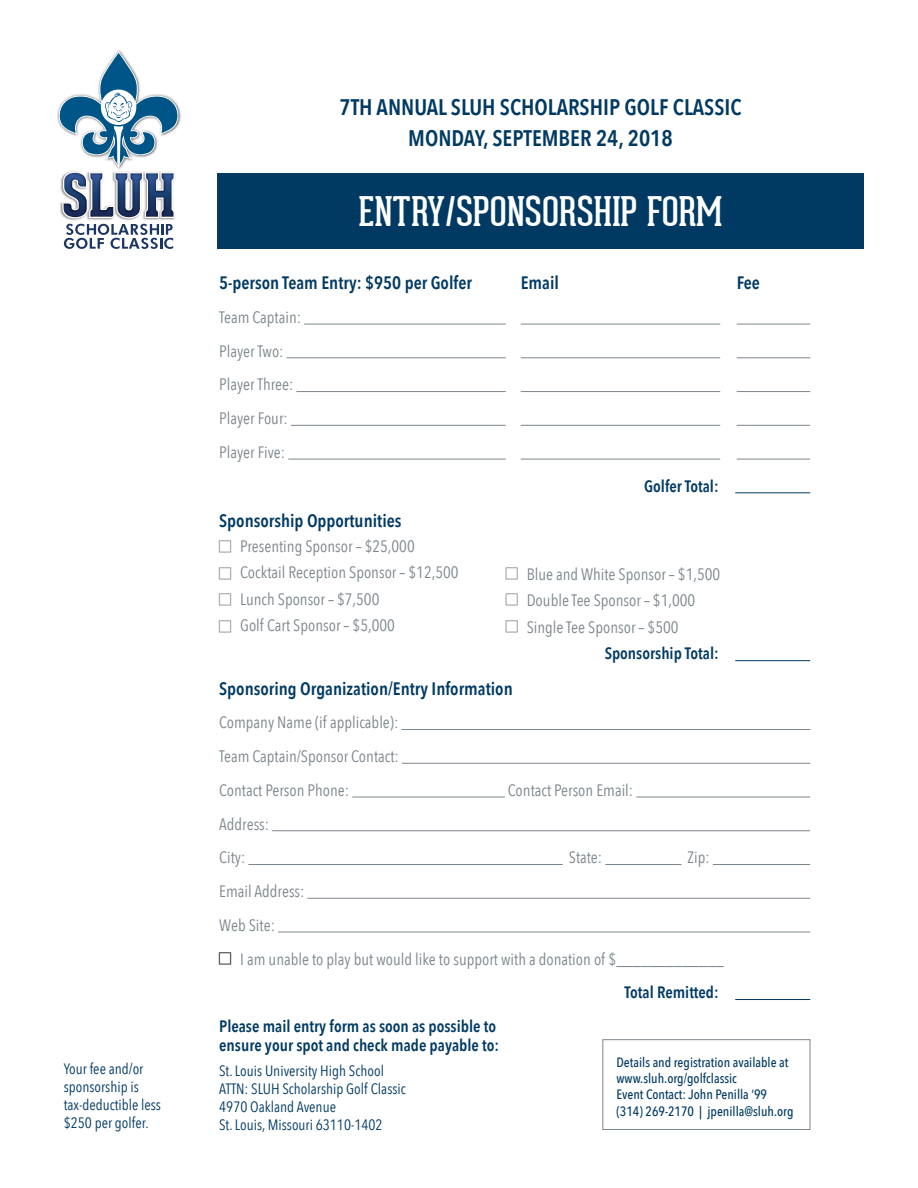
<style>
.page{position:relative;width:918px;height:1188px;background:#fff}
.page>*{position:absolute;margin:0;border:0;box-sizing:border-box;transform-origin:0 0}
.t1{font:39.9px "Geared Slab";color:#fff}
.t2{font:600 22.5px/30.8px "Avenir Next Condensed";color:#003a63;text-align:center}
.t3{font:600 18px "Avenir Next Condensed";color:#003a63}
.t4{font:16.5px/33.8px "Avenir Next Condensed";color:#7d868c}
.t5{font:600 16.5px/19.8px "Avenir Next Condensed";color:#003a63}
.t6{font:15px/18px "Avenir Next Condensed";color:#003a63}
.t7{font:500 13.5px/16.2px "Avenir Next Condensed";color:#003a63}
</style>
<div class="page">
<div style="left:217px;top:173px;width:647px;height:75px;background:#003a63"></div>
<svg style="left:64px;top:224px;width:109px;height:25px"></svg>
<img style="left:65px;top:218px;width:110px;height:3px">
<svg style="left:58px;top:51px;width:122px;height:167px"></svg>
<hr style="left:304px;top:324px;width:202px;height:1px;background:#7d868c">
<hr style="left:521px;top:324px;width:199px;height:1px;background:#7d868c">
<hr style="left:737px;top:324px;width:73px;height:1px;background:#7d868c">
<hr style="left:287px;top:357px;width:219px;height:1px;background:#7d868c">
<hr style="left:521px;top:357px;width:199px;height:1px;background:#7d868c">
<hr style="left:737px;top:357px;width:73px;height:1px;background:#7d868c">
<hr style="left:296px;top:391px;width:210px;height:1px;background:#7d868c">
<hr style="left:521px;top:391px;width:199px;height:1px;background:#7d868c">
<hr style="left:737px;top:391px;width:73px;height:1px;background:#7d868c">
<hr style="left:291px;top:425px;width:215px;height:1px;background:#7d868c">
<hr style="left:521px;top:425px;width:199px;height:1px;background:#7d868c">
<hr style="left:737px;top:425px;width:73px;height:1px;background:#7d868c">
<hr style="left:288px;top:459px;width:218px;height:1px;background:#7d868c">
<hr style="left:521px;top:459px;width:199px;height:1px;background:#7d868c">
<hr style="left:737px;top:459px;width:73px;height:1px;background:#7d868c">
<hr style="left:735px;top:492px;width:75px;height:1px;background:#003a63">
<hr style="left:735px;top:660px;width:75px;height:1px;background:#003a63">
<hr style="left:401px;top:729px;width:409px;height:1px;background:#7d868c">
<hr style="left:402px;top:763px;width:408px;height:1px;background:#7d868c">
<hr style="left:352px;top:797px;width:153px;height:1px;background:#7d868c">
<hr style="left:636px;top:797px;width:174px;height:1px;background:#7d868c">
<hr style="left:272px;top:830px;width:538px;height:1px;background:#7d868c">
<hr style="left:248px;top:864px;width:315px;height:1px;background:#7d868c">
<hr style="left:605px;top:864px;width:77px;height:1px;background:#7d868c">
<hr style="left:713px;top:864px;width:97px;height:1px;background:#7d868c">
<hr style="left:307px;top:898px;width:503px;height:1px;background:#7d868c">
<hr style="left:278px;top:932px;width:532px;height:1px;background:#7d868c">
<hr style="left:735px;top:999px;width:75px;height:1px;background:#003a63">
<div style="left:603px;top:1040px;width:207px;height:90px;border:1px solid #7d868c"></div>
<p class="t6" style="left:64px;top:1059px;width:99px">Your fee and/or sponsorship is tax-deductible less $250 per golfer.</p>
<h2 class="t2" style="left:340px;top:92px;width:404px">7TH ANNUAL SLUH SCHOLARSHIP GOLF CLASSIC<br>MONDAY, SEPTEMBER 24, 2018</h2>
<h1 class="t1" style="left:359px;top:187px;width:365px">ENTRY/SPONSORSHIP FORM</h1>
<p class="t3" style="left:219px;top:267px;width:254px">5-person Team Entry: $950 per Golfer</p>
<p class="t3" style="left:521px;top:267px;width:40px">Email</p>
<p class="t3" style="left:737px;top:267px;width:25px">Fee</p>
<p class="t4" style="left:219px;top:299px;width:83px">Team Captain:<br>Player Two:<br>Player Three:<br>Player Four:<br>Player Five:</p>
<p class="t5" style="left:644px;top:475px;width:76px">Golfer Total:</p>
<p class="t3" style="left:219px;top:505px;width:184px">Sponsorship Opportunities</p>
<p class="t4" style="left:240px;top:532px;width:220px;line-height:26.5px">Presenting Sponsor – $25,000<br>Cocktail Reception Sponsor – $12,500</p>
<p class="t4" style="left:527px;top:556px;width:195px">Blue and White Sponsor – $1,500</p>
<p class="t4" style="left:240px;top:581px;width:141px">Lunch Sponsor – $7,500</p>
<p class="t4" style="left:527px;top:583px;width:170px">Double Tee Sponsor – $1,000</p>
<p class="t4" style="left:240px;top:608px;width:156px">Golf Cart Sponsor – $5,000</p>
<p class="t4" style="left:527px;top:609px;width:153px">Single Tee Sponsor – $500</p>
<p class="t5" style="left:605px;top:643px;width:116px">Sponsorship Total:</p>
<p class="t3" style="left:219px;top:673px;width:295px">Sponsoring Organization/Entry Information</p>
<p class="t4" style="left:219px;top:705px;width:181px;text-align:justify">Company Name (if applicable):<br>Team Captain/Sponsor Contact:<br>Contact Person Phone:</p>
<p class="t4" style="left:508px;top:772px;width:127px">Contact Person Email:</p>
<p class="t4" style="left:219px;top:806px;width:51px">Address:<br>City:</p>
<p class="t4" style="left:569px;top:840px;width:35px">State:</p>
<p class="t4" style="left:688px;top:840px;width:24px">Zip:</p>
<p class="t4" style="left:219px;top:874px;width:87px">Email Address:<br>Web Site:</p>
<p class="t4" style="left:240px;top:941px;width:485px">I am unable to play but would like to support with a donation of $_____________</p>
<p class="t5" style="left:624px;top:982px;width:96px">Total Remitted:</p>
<p class="t5" style="left:219px;top:1015px;width:281px">Please mail entry form as soon as possible to ensure your spot and check made payable to:</p>
<p class="t6" style="left:219px;top:1061px;width:188px">St. Louis University High School<br>ATTN: SLUH Scholarship Golf Classic<br>4970 Oakland Avenue<br>St. Louis, Missouri 63110-1402</p>
<p class="t7" style="left:617px;top:1054px;width:179px">Details and registration available at www.sluh.org/golfclassic<br>Event Contact: John Penilla ‘99 (314) 269-2170 | jpenilla@sluh.org</p>
</div>
